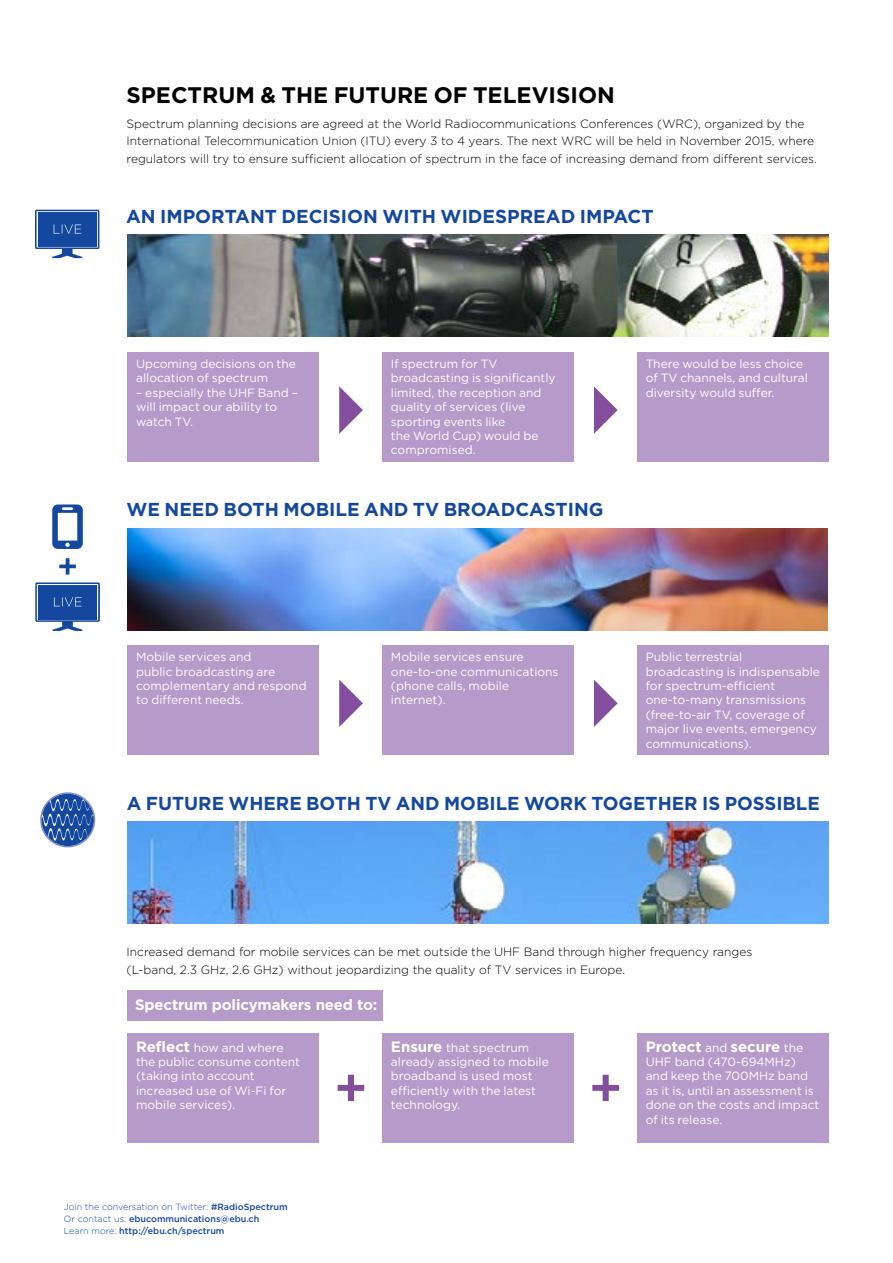
<style>
.page{position:relative;width:893px;height:1263px;background:#fff}
.page>*{position:absolute;margin:0;border:0;box-sizing:border-box;transform-origin:0 0}
.t1{font:700 22.5px "Gotham";color:#000}
.t2{font:700 18.75px "Gotham";color:#14489f}
.t3{font:700 18.75px "Gotham";letter-spacing:.1em;color:#14489f}
.t4{font:700 15px "Gotham";letter-spacing:-.01em;color:#fff}
.t5{font:12px/14.4px "Gotham";color:#fff}
.t6{font:300 12px/17.2px "Gotham";color:#000}
.t7{font:500 9px/12px "Gotham";color:#14489f}
.s1{font-weight:700;font-size:15px}
.s2{font-weight:400;font-size:12px}
.s3{font-weight:300}
</style>
<div class="page">
<div style="left:128px;top:990px;width:255px;height:30px;background:#b69ac9"></div>
<img style="left:128px;top:234px;width:700px;height:102px">
<img style="left:128px;top:529px;width:700px;height:102px">
<img style="left:128px;top:821px;width:700px;height:102px">
<svg style="left:338px;top:1075px;width:26px;height:26px"></svg>
<svg style="left:592px;top:1075px;width:27px;height:26px"></svg>
<div style="left:128px;top:352px;width:191px;height:110px;background:#b69ac9"></div>
<div style="left:382px;top:352px;width:192px;height:110px;background:#b69ac9"></div>
<div style="left:637px;top:352px;width:191px;height:110px;background:#b69ac9"></div>
<svg style="left:339px;top:386px;width:24px;height:48px"></svg>
<svg style="left:594px;top:386px;width:24px;height:48px"></svg>
<div style="left:128px;top:646px;width:191px;height:109px;background:#b69ac9"></div>
<div style="left:382px;top:646px;width:192px;height:109px;background:#b69ac9"></div>
<div style="left:637px;top:646px;width:191px;height:109px;background:#b69ac9"></div>
<svg style="left:339px;top:680px;width:24px;height:47px"></svg>
<svg style="left:594px;top:680px;width:24px;height:47px"></svg>
<div style="left:128px;top:1033px;width:191px;height:110px;background:#b69ac9"></div>
<div style="left:382px;top:1033px;width:192px;height:110px;background:#b69ac9"></div>
<div style="left:637px;top:1033px;width:191px;height:110px;background:#b69ac9"></div>
<svg style="left:35px;top:210px;width:64px;height:48px"></svg>
<svg style="left:35px;top:582px;width:65px;height:49px"></svg>
<div style="left:40px;top:792px;width:55px;height:55px;border:1px solid #858dc6;border-radius:50%"></div>
<svg style="left:42px;top:794px;width:52px;height:52px"></svg>
<svg style="left:52px;top:504px;width:31px;height:71px"></svg>
<h1 class="t1" style="left:127px;top:80px;width:490px">SPECTRUM &amp; THE FUTURE OF TELEVISION</h1>
<p class="t6" style="left:127px;top:115px;width:692px">Spectrum planning decisions are agreed at the World Radiocommunications Conferences (WRC), organized by the<br>I nternational Telecommunication U nion (ITU) every 3 to 4 years. The next WRC will be held in November 2015, where regulators will try to ensure sufficient allocation of spectrum in the face of increasing demand from different services.</p>
<h2 class="t2" style="left:126px;top:204px;width:99px">AN IMPORTANT</h2>
<h2 class="t2" style="left:281px;top:204px;width:12px">DECISI</h2>
<h2 class="t2" style="left:347px;top:204px;width:50px">ON WITH</h2>
<h2 class="t2" style="left:441px;top:204px;width:15px">WIDESPREAD</h2>
<h2 class="t2" style="left:580px;top:204px;width:13px">IMPACT</h2>
<p class="t5" style="left:136px;top:356px;width:161px">Upcoming decisions on the allocation of spectrum</p>
<p class="t5" style="left:136px;top:385px;width:164px">– especially the UHF Band – will impact our ability to watch TV.</p>
<p class="t5" style="left:391px;top:356px;width:166px">If spectrum for TV broadcasting is significantly limited, the reception and quality of services (live sporting events like<br>the World Cup) would be compromised.</p>
<p class="t5" style="left:646px;top:356px;width:164px">There would be less choice of TV channels, and cultural diversity would suffer.</p>
<h2 class="t2" style="left:126px;top:497px;width:53px">WE NEED</h2>
<h2 class="t2" style="left:224px;top:497px;width:104px">BOTH MOBILE</h2>
<h2 class="t2" style="left:364px;top:497px;width:16px">AND</h2>
<h2 class="t2" style="left:413px;top:497px;width:87px">TV BROADCASTIN</h2>
<h2 class="t2" style="left:589px;top:497px;width:16px">G</h2>
<p class="t5" style="left:136px;top:649px;width:172px">Mobile services and<br>public broadcasting are complementary and respond to different needs.</p>
<p class="t5" style="left:391px;top:649px;width:169px">Mobile services ensure one-to-one communications (phone calls, mobile internet).</p>
<p class="t5" style="left:646px;top:649px;width:176px">Public terrestrial broadcasting is indispensable for spectrum-efficient one-to-many transmissions (free-to-air TV, coverage of major live events, emergency communications).</p>
<h2 class="t2" style="left:127px;top:790px;width:33px">A FUTURE</h2>
<h2 class="t2" style="left:229px;top:790px;width:16px">WHERE</h2>
<h2 class="t2" style="left:306px;top:790px;width:105px">BOTH TV AND</h2>
<h2 class="t2" style="left:444px;top:790px;width:44px">MOBILE</h2>
<h2 class="t3" style="left:524px;top:790px;width:123px">WORK TOGETHER</h2>
<h2 class="t2" style="left:702px;top:790px;width:63px">IS POSSIBLE</h2>
<p class="t6" style="left:127px;top:943px;width:627px;text-indent:397px">Band through higher frequency ranges (L-band, 2.3 GHz, 2.6 GHz) without jeopardizing the quality of TV services in Europe.</p>
<p class="t6" style="left:127px;top:943px;width:377px">I ncreased demand for mobile services can be met outside the UHF</p>
<p class="t4" style="left:135px;top:994px;width:244px">SPECTRUM POLICYMAKERS NEED TO:</p>
<p class="t5" style="left:136px;top:1040px;width:166px"><span class="s1">REFLECT</span> how and where the public consume content (taking into account increased use of Wi-Fi for mobile services).</p>
<p class="t5" style="left:391px;top:1040px;width:159px"><span class="s1">ENSURE</span> that spectrum already assigned to mobile broadband is used most efficiently with the latest technology.</p>
<p class="t4" style="left:646px;top:1036px;width:159px">PROTECT <span class="s2">and</span> SECURE <span class="s2">the</span></p>
<p class="t5" style="left:646px;top:1054px;width:175px">UHF band (470-694MHz) and keep the 700MHz band as it is, until an assessment is done on the costs and impact of its release.</p>
<p class="t7" style="left:64px;top:1200px;width:225px"><span class="s3">Join the conversation on Twitter:</span> #RadioSpectrum<br><span class="s3">Or contact us:</span> ebucommunications@ebu.ch<br><span class="s3">Learn more:</span> http://ebu.ch/spectrum</p>
</div>
